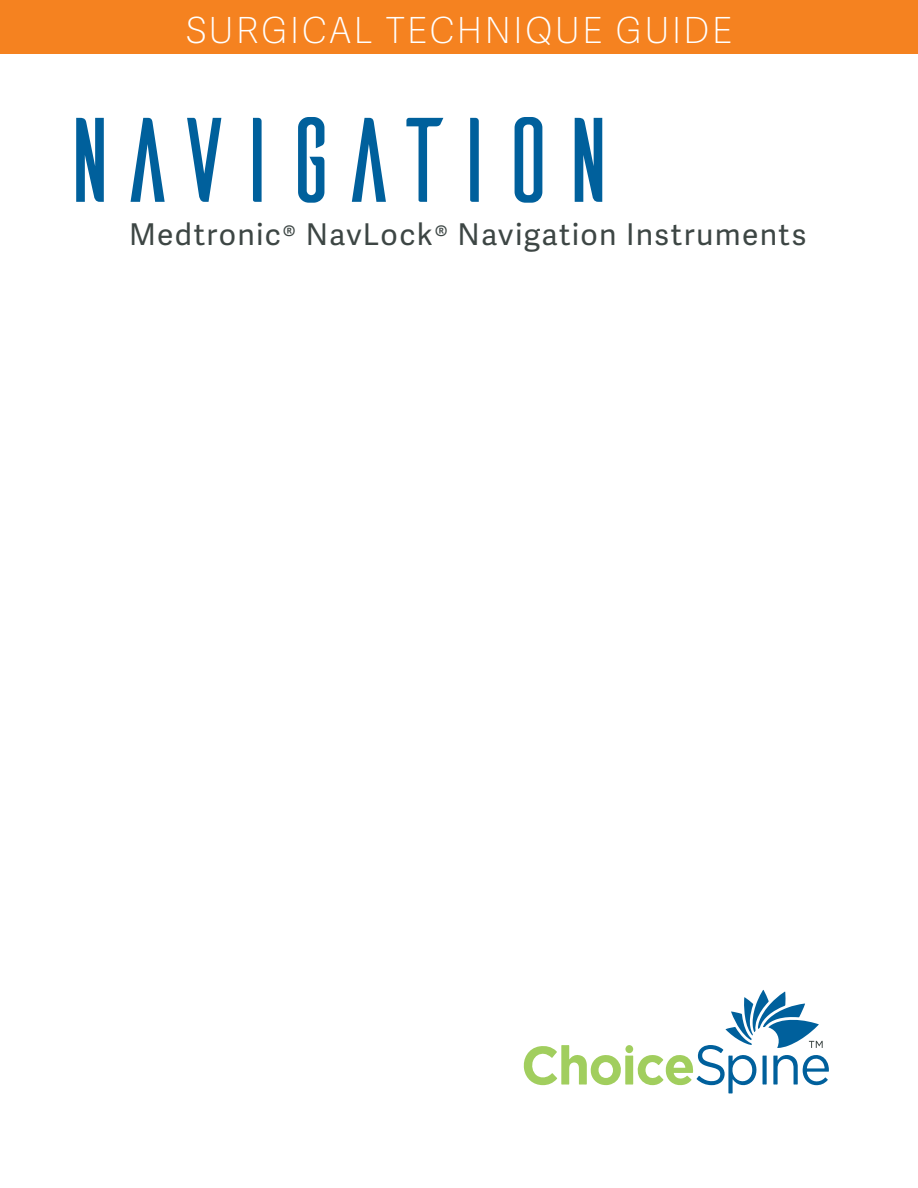
<style>
.page{position:relative;width:918px;height:1188px;background:#fff}
.page>*{position:absolute;margin:0;border:0;box-sizing:border-box;transform-origin:0 0}
.t1{font:120px "Ailerons";letter-spacing:-.1em;color:#00609c}
.t2{font:100 36px "Adelle Sans";letter-spacing:.05em;color:#fff}
.t3{font:30px "Adelle Sans";letter-spacing:.045em;color:#3d4644}
</style>
<div class="page">
<div style="left:0;top:0;width:918px;height:54px;background:#f58220"></div>
<svg style="left:523px;top:990px;width:306px;height:104px"></svg>
<p class="t2" style="left:186px;top:10px;width:548px">SURGICAL TECHNIQUE GUIDE</p>
<h1 class="t1" style="left:54px;top:103px;width:572px">NAVIGATION</h1>
<p class="t3" style="left:129px;top:217px;width:679px">Medtronic® NavLock® Navigation Instruments</p>
</div>
